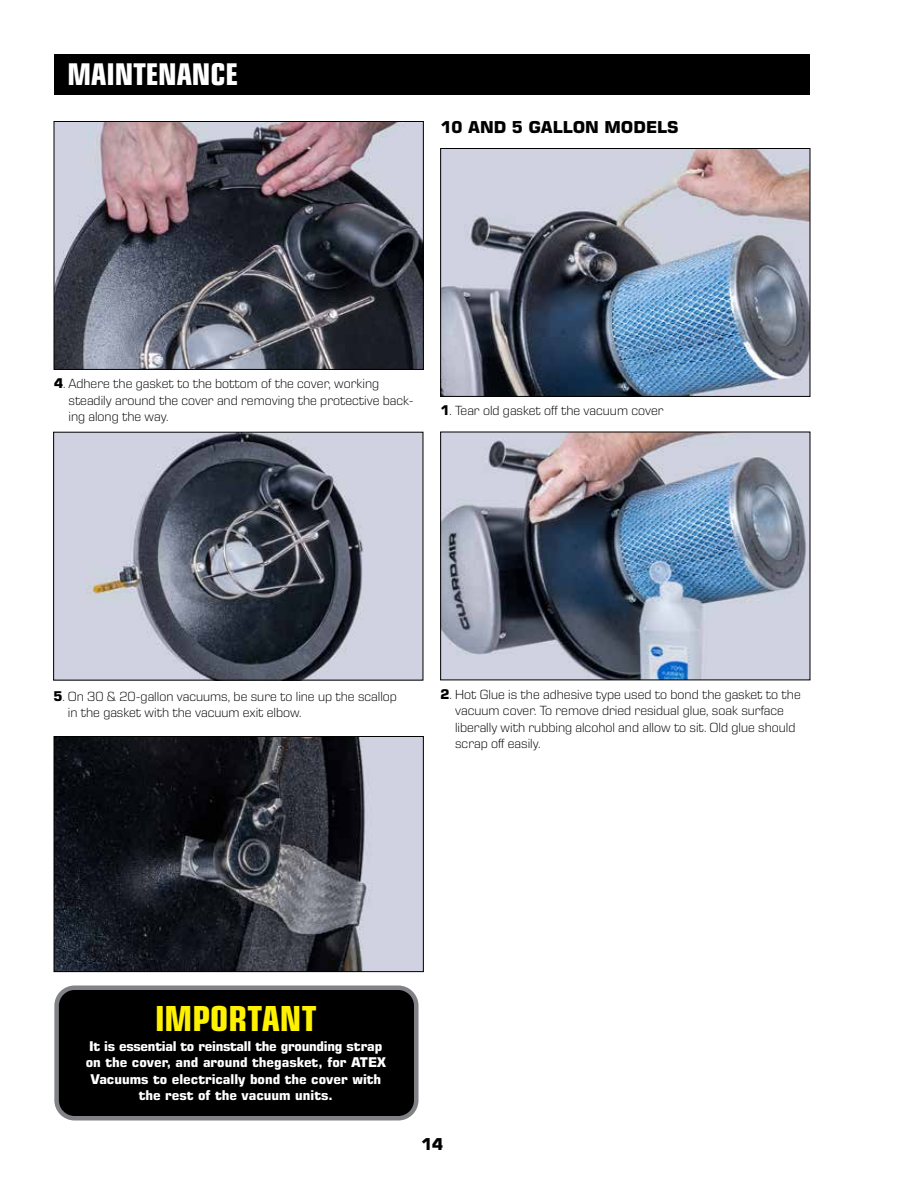
<style>
.page{position:relative;width:918px;height:1188px;background:#fff}
.page>*{position:absolute;margin:0;border:0;box-sizing:border-box;transform-origin:0 0}
.t1{font:37.5px "Eurostile Con Hea";color:#fff200}
.t2{font:700 condensed 30px "Eurostile LT Pro";color:#fff}
.t3{font:700 16.5px "Eurostile LT Pro";color:#000}
.t4{font:300 13.5px/16.5px "Eurostile Next Pro";color:#000}
.t5{font:700 13.5px/16.5px "Eurostile LT Pro";color:#fff;text-align:center}
.s1{font-family:"Eurostile LT Pro";font-weight:700}
</style>
<div class="page">
<div style="left:54px;top:54px;width:756px;height:40px;background:#000"></div>
<img style="left:56px;top:123px;width:366px;height:245px">
<div style="left:54px;top:121px;width:370px;height:249px;border:1px solid #000"></div>
<img style="left:56px;top:738px;width:366px;height:232px">
<div style="left:54px;top:736px;width:370px;height:236px;border:1px solid #000"></div>
<img style="left:442px;top:150px;width:366px;height:245px">
<div style="left:440px;top:148px;width:370px;height:249px;border:1px solid #000"></div>
<img style="left:442px;top:434px;width:366px;height:244px">
<img style="left:55px;top:434px;width:366px;height:244px">
<div style="left:57px;top:988px;width:359px;height:130px;background:#000;border-radius:18px"></div>
<div style="left:54px;top:986px;width:364px;height:134px;border:4px solid #808285;border-radius:18px"></div>
<h2 class="t2" style="left:68px;top:56px;width:172px">MAINTENANCE</h2>
<p class="t3" style="left:441px;top:117px;width:240px">10 AND 5 GALLON MODELS</p>
<p class="t4" style="left:68px;top:376px;width:347px;text-indent:-14px"><span class="s1">4</span>. Adhere the gasket to the bottom of the cover, working steadily around the cover and removing the protective back&shy;ing along the way.</p>
<p class="t4" style="left:441px;top:403px;width:224px"><span class="s1">1</span>. Tear old gasket off the vacuum cover</p>
<p class="t4" style="left:68px;top:688px;width:331px;text-indent:-14px"><span class="s1">5</span>. On 30 &amp; 20-gallon vacuums, be sure to line up the scallop in the gasket with the vacuum exit elbow.</p>
<p class="t4" style="left:455px;top:686px;width:347px;text-indent:-14px"><span class="s1">2</span>. Hot Glue is the adhesive type used to bond the gasket to the vacuum cover. To remove dried residual glue, soak surface liberally with rubbing alcohol and allow to sit. Old glue should scrap off easily.</p>
<h1 class="t1" style="left:155px;top:992px;width:163px">IMPORTANT</h1>
<p class="t5" style="left:86px;top:1037px;width:302px">It is essential to reinstall the grounding strap on the cover, and around thegasket, for ATEX Vacuums to electrically bond the cover with the rest of the vacuum units.</p>
<p class="t3" style="left:421px;top:1134px;width:24px">14</p>
</div>
